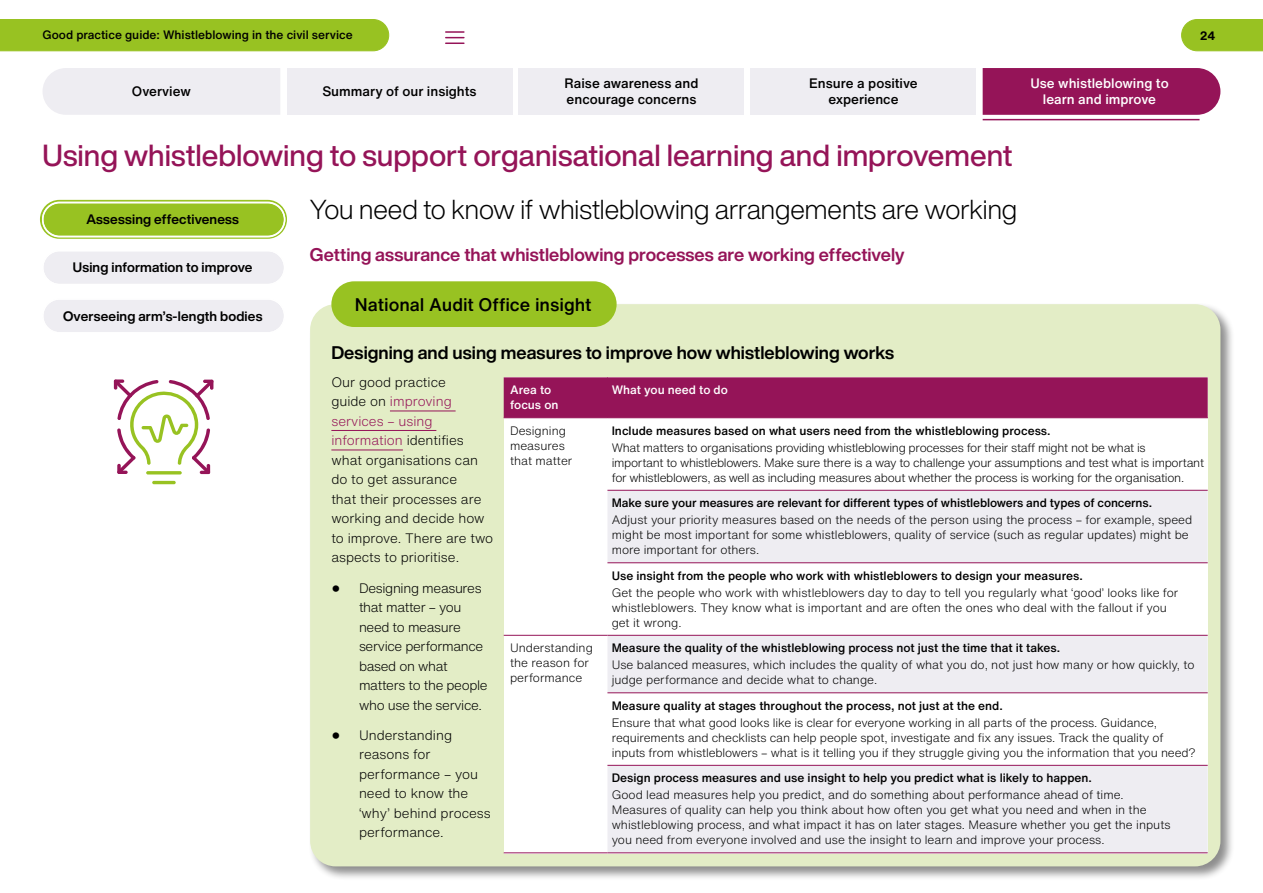
<style>
.page{position:relative;width:1263px;height:893px;background:#fff}
.page>*{position:absolute;margin:0;border:0;box-sizing:border-box;transform-origin:0 0}
.t1{font:500 30px "Helvetica Now Display";color:#951458}
.t2{font:300 27px "Helvetica Now Display";color:#000}
.t3{font:700 18px "Helvetica Now Display";color:#951458}
.Insights_heading_3_black{font:700 18px "Helvetica Now Display";color:#000}
.Button_black{font:500 18px "Helvetica Now Text";color:#000}
.Insights_body_text{font:300 13.5px/19.5px "Helvetica Now Text";color:#000}
.Insights_bullet{font:300 13.5px/19.5px "Helvetica Now Text";letter-spacing:-.025em;color:#000}
.t4{font:500 13.5px/16.5px "Helvetica Now Text";color:#000}
.Insights_bullet-2{font:300 13.5px/19.5px "Helvetica Now Text";color:#000}
.t5{font:700 13.5px "Helvetica Now Display";letter-spacing:.01em;color:#000}
.t6{font:500 13.5px/16.5px "Helvetica Now Text";color:#fff;text-align:center}
.figure_text{font:300 12px/15px "Helvetica Now Text";color:#000}
.figure_text-2{font:500 12px "Helvetica Now Text";color:#000}
.figure_text-3{font:300 12px/15px "Helvetica Now Text";letter-spacing:-.025em;color:#000}
.figure_column_heading{font:500 12px/15px "Helvetica Now Text";color:#fff}
.t7{font:700 12px "Helvetica Now Text";color:#000}
.s1{color:#951458}
.s2{font-family:"Helvetica Neue LT Std";font-size:18px}
</style>
<div class="page">
<div style="left:287px;top:68px;width:225px;height:47px;background:#eeedf2"></div>
<div style="left:519px;top:68px;width:225px;height:47px;background:#eeedf2"></div>
<div style="left:751px;top:68px;width:225px;height:47px;background:#eeedf2"></div>
<div style="left:43px;top:68px;width:237px;height:47px;background:#eeedf2"></div>
<div style="left:983px;top:68px;width:237px;height:47px;background:#951458"></div>
<hr style="left:983px;top:119px;width:216px;height:1px;background:#951458">
<svg style="left:446px;top:31px;width:18px;height:13px"></svg>
<svg style="left:1181px;top:19px;width:82px;height:32px;background:#9cc42b"></svg>
<div style="left:0;top:19px;width:389px;height:32px;background:#98c222"></div>
<div style="left:43px;top:299px;width:242px;height:34px;background:#eeedf2;border-radius:17px"></div>
<svg style="left:40px;top:200px;width:247px;height:39px"></svg>
<div style="left:43px;top:202px;width:242px;height:34px;background:#98c222;border-radius:17px"></div>
<div style="left:43px;top:251px;width:242px;height:34px;background:#eeedf2;border-radius:17px"></div>
<hr style="left:152px;top:481px;width:24px;height:3px;background:#98c222;border-radius:2px">
<svg style="left:114px;top:379px;width:100px;height:95px"></svg>
<div style="left:308px;top:302px;width:926px;height:578px;background:#000;opacity:.45"></div>
<div style="left:310px;top:304px;width:910px;height:562px;background:#e3edc6;border-radius:26px"></div>
<hr style="left:390px;top:411px;width:66px;height:1px;background:#951458">
<hr style="left:331px;top:430px;width:105px;height:1px;background:#951458">
<hr style="left:331px;top:450px;width:72px;height:1px;background:#951458">
<div style="left:331px;top:281px;width:286px;height:46px;background:#98c222;border-radius:23px"></div>
<div style="left:504px;top:377px;width:704px;height:476px;background:#fff"></div>
<div style="left:504px;top:377px;width:704px;height:40px;background:#951458"></div>
<svg style="left:607px;top:491px;width:601px;height:361px;fill:#eeedf2"></svg>
<hr style="left:607px;top:378px;width:1px;height:40px;background:#951458">
<hr style="left:607px;top:490px;width:601px;height:1px;background:#951458">
<hr style="left:607px;top:562px;width:601px;height:1px;background:#951458">
<hr style="left:504px;top:635px;width:103px;height:1px;background:#951458">
<hr style="left:607px;top:635px;width:601px;height:1px;background:#951458">
<hr style="left:607px;top:692px;width:601px;height:1px;background:#951458">
<hr style="left:607px;top:765px;width:601px;height:1px;background:#951458">
<hr style="left:504px;top:417px;width:103px;height:1px;background:#951458">
<hr style="left:607px;top:417px;width:601px;height:1px;background:#951458">
<hr style="left:504px;top:852px;width:103px;height:1px;background:#951458">
<hr style="left:607px;top:852px;width:601px;height:1px;background:#951458">
<div style="left:42px;top:298px;width:243px;height:36px;border:2px solid #fff;border-radius:17px"></div>
<div style="left:42px;top:250px;width:243px;height:35px;border:2px solid #fff;border-radius:17px"></div>
<div style="left:42px;top:202px;width:243px;height:35px;border:2px solid #fff;border-radius:17px"></div>
<p class="figure_text-2" style="left:43px;top:26px;width:312px">Good practice guide: Whistleblowing in the civil service</p>
<p class="t7" style="left:1200px;top:27px;width:17px">24</p>
<p class="t4" style="left:132px;top:83px;width:60px">Overview</p>
<p class="t6" style="left:1030px;top:75px;width:140px">Use whistleblowing to learn and improve</p>
<p class="t4" style="left:322px;top:83px;width:156px">Summary of our insights</p>
<p class="t4" style="left:564px;top:75px;width:136px">Raise awareness and encourage concerns</p>
<p class="t4" style="left:809px;top:75px;width:110px;text-align:center">Ensure a positive experience</p>
<h1 class="t1" style="left:43px;top:135px;width:972px">Using whistleblowing to support organisational learning and improvement</h1>
<p class="t5" style="left:86px;top:210px;width:154px">Assessing effectiveness</p>
<p class="t5" style="left:73px;top:258px;width:181px">Using information to improve</p>
<p class="t5" style="left:63px;top:307px;width:201px">Overseeing arm’s-length bodies</p>
<h2 class="t2" style="left:310px;top:191px;width:709px">You need to know if whistleblowing arrangements are working</h2>
<h3 class="t3" style="left:310px;top:242px;width:596px">Getting assurance that whistleblowing processes are working effectively</h3>
<p class="Button_black" style="left:355px;top:291px;width:238px">National Audit Office insight</p>
<p class="Insights_heading_3_black" style="left:331px;top:340px;width:564px">Designing and using measures to improve how whistleblowing works</p>
<p class="Insights_body_text" style="left:331px;top:372px;width:163px">Our good practice<br>guide on <span class="s1">improving services – using information</span> identifies what organisations can do to get assurance<br>that their processes are working and decide how to improve. There are two aspects to prioritise.</p>
<p class="Insights_bullet" style="left:359px;top:578px;width:130px;text-indent:-28px"><span class="s2">•</span> Designing measures that matter – you need to measure service performance based on what matters to the people who use the service.</p>
<p class="Insights_bullet-2" style="left:359px;top:725px;width:133px;text-indent:-28px"><span class="s2">•</span> Understanding reasons for performance – you need to know the ‘why’ behind process performance.</p>
<p class="figure_column_heading" style="left:510px;top:382px;width:50px">Area to focus on</p>
<p class="figure_column_heading" style="left:612px;top:382px;width:118px">What you need to do</p>
<p class="figure_text" style="left:510px;top:422px;width:64px">Designing measures that matter</p>
<p class="figure_text-2" style="left:612px;top:421px;width:440px">Include measures based on what users need from the whistleblowing process.</p>
<p class="figure_text-3" style="left:612px;top:440px;width:594px">What matters to organisations providing whistleblowing processes for their staff might not be what is<br>important to whistleblowers. Make sure there is a way to challenge your assumptions and test what is important for whistleblowers, as well as including measures about whether the process is working for the organisation.</p>
<p class="figure_text-2" style="left:612px;top:494px;width:542px">Make sure your measures are relevant for different types of whistleblowers and types of concerns.</p>
<p class="figure_text" style="left:612px;top:512px;width:582px">Adjust your priority measures based on the needs of the person using the process – for example, speed might be most important for some whistleblowers, quality of service (such as regular updates) might be more important for others.</p>
<p class="figure_text-2" style="left:612px;top:566px;width:473px">Use insight from the people who work with whistleblowers to design your measures.</p>
<p class="figure_text" style="left:612px;top:585px;width:568px">Get the people who work with whistleblowers day to day to tell you regularly what ‘good’ looks like for whistleblowers. They know what is important and are often the ones who deal with the fallout if you get it wrong.</p>
<p class="figure_text" style="left:510px;top:640px;width:84px">Understanding the reason for performance</p>
<p class="figure_text-2" style="left:612px;top:639px;width:450px">Measure the quality of the whistleblowing process not just the time that it takes.</p>
<p class="figure_text" style="left:612px;top:657px;width:584px">Use balanced measures, which includes the quality of what you do, not just how many or how quickly, to judge performance and decide what to change.</p>
<p class="figure_text-2" style="left:612px;top:696px;width:393px">Measure quality at stages throughout the process, not just at the end.</p>
<p class="figure_text" style="left:612px;top:715px;width:586px">Ensure that what good looks like is clear for everyone working in all parts of the process. Guidance, requirements and checklists can help people spot, investigate and fix any issues. Track the quality of inputs from whistleblowers – what is it telling you if they struggle giving you the information that you need?</p>
<p class="figure_text-2" style="left:612px;top:769px;width:482px">Design process measures and use insight to help you predict what is likely to happen.</p>
<p class="figure_text" style="left:612px;top:787px;width:560px">Good lead measures help you predict, and do something about performance ahead of time.<br>Measures of quality can help you think about how often you get what you need and when in the whistleblowing process, and what impact it has on later stages. Measure whether you get the inputs you need from everyone involved and use the insight to learn and improve your process.</p>
</div>
